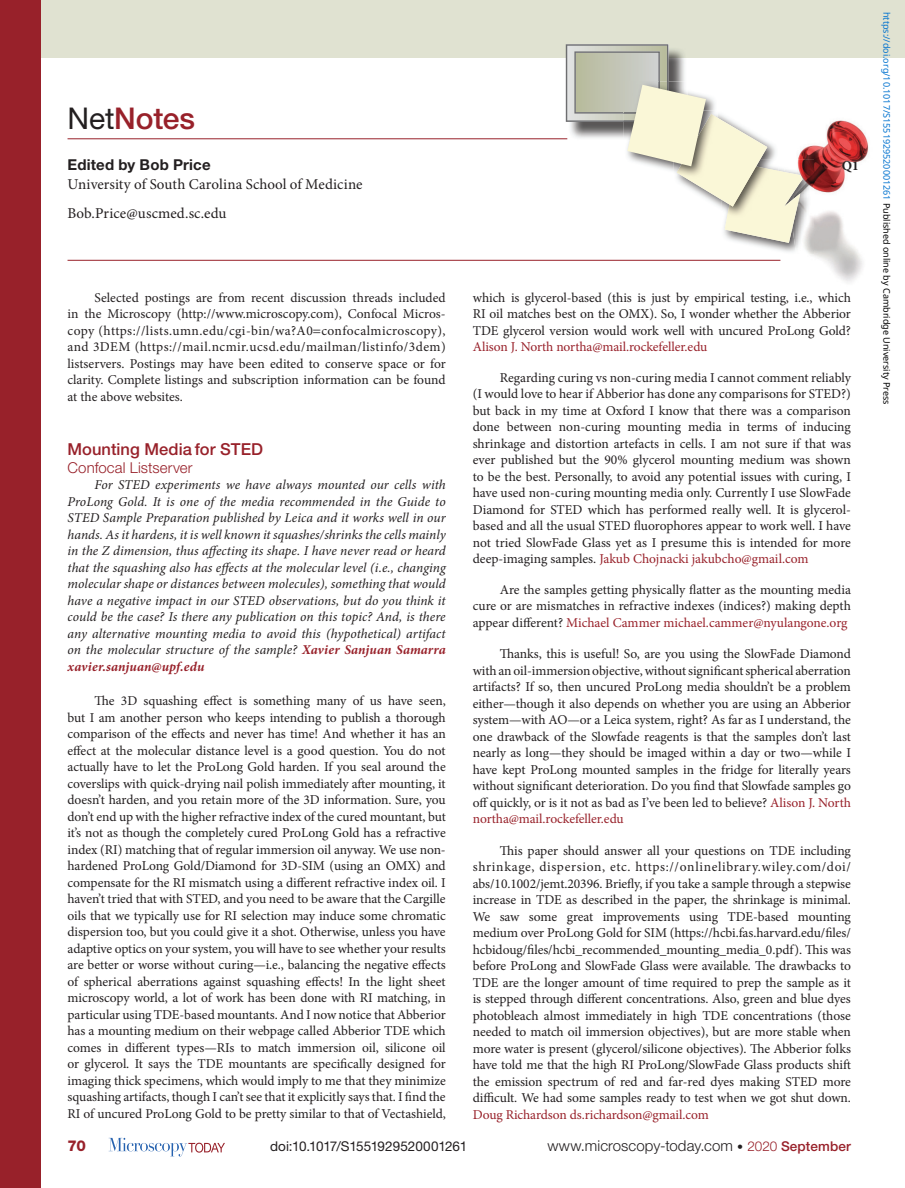
<style>
.page{position:relative;width:905px;height:1188px;background:#fff}
.page>*{position:absolute;margin:0;border:0;box-sizing:border-box;transform-origin:0 0}
.t1{font:500 30px "Helvetica Neue LT Std";letter-spacing:-.005em;color:#98212a}
.t2{font:500 16.5px "Helvetica Neue LT Std";color:#98212a}
.t3{font:15px/28.5px "Minion Pro";letter-spacing:.005em;color:#231f20}
.t4{font:300 15px "Helvetica Neue LT Std";letter-spacing:.005em;color:#231f20}
.t5{font:300 15px "Helvetica Neue LT Std";letter-spacing:.005em;color:#98212a}
.t6{font:700 15px "Helvetica Neue LT Std";letter-spacing:.01em;color:#231f20}
.t7{font:800 15px "Helvetica Neue LT Std";color:#98212a}
.t8{font:13.5px/16.5px "Minion Pro";letter-spacing:-.005em;color:#231f20;text-align:justify}
.t9{font:italic 13.5px/16.5px "Minion Pro";color:#231f20;text-align:justify}
.t10{font:13.5px "Minion Pro";letter-spacing:-.01em;color:#98212a}
.t11{font:13.5px "Helvetica Neue LT Std";letter-spacing:-.01em;color:#231f20}
.t12{font:700 13.5px "Minion Pro";color:#231f20}
.t13{font:9px "Noto Sans";color:#0172cf}
.s1{font-weight:400;color:#231f20}
.s2{font-weight:700;color:#98212a}
.s3{color:#98212a}
.s4{font-size:12px}
.s5{font-size:13.5px;color:#98212a}
.s6{font-weight:500;font-size:13.5px;color:#98212a}
.s7{color:#000}
</style>
<div class="page">
<svg style="left:109px;top:1138px;width:116px;height:18px"></svg>
<div style="left:0;top:0;width:904px;height:58px;background:#e0e2d1"></div>
<img style="left:778px;top:120px;width:91px;height:162px">
<img style="left:745px;top:243px;width:38px;height:12px">
<img style="left:783px;top:159px;width:31px;height:96px">
<svg style="left:566px;top:44px;width:236px;height:199px"></svg>
<div style="left:0;top:0;width:40px;height:1188px;background:#98212a"></div>
<hr style="left:68px;top:138px;width:499px;height:1px;background:#98212a">
<hr style="left:68px;top:260px;width:712px;height:1px;background:#98212a">
<h1 class="t1" style="left:68px;top:101px;width:129px"><span class="s1">Net</span>Notes</h1>
<p class="t6" style="left:68px;top:155px;width:145px">Edited by Bob Price</p>
<p class="t3" style="left:68px;top:170px;width:296px">University of South Carolina School of Medicine<br>Bob.Price@uscmed.sc.edu</p>
<p class="t12" style="left:841px;top:157px;width:18px">Q1</p>
<p class="t8" style="left:68px;top:289px;width:380px;text-indent:27px">Selected postings are from recent discussion threads included in the Microscopy (http://www.microscopy.com), Confocal Micros&shy;copy (https://lists.umn.edu/cgi-bin/wa?A0 confocalmicroscopy), and 3DEM (https://mail.ncmir.ucsd.edu/mailman/listinfo/3dem) listservers. Postings may have been edited to conserve space or for clarity. Complete listings and subscription information can be found at the above websites.</p>
<p class="t2" style="left:68px;top:439px;width:197px">Mounting Media for STED</p>
<p class="t5" style="left:68px;top:458px;width:127px">Confocal Listserver</p>
<p class="t9" style="left:68px;top:477px;width:380px;text-indent:27px">For STED experiments we have always mounted our cells with ProLong Gold. It is one of the media recommended in the Guide to STED Sample Preparation published by Leica and it works well in our hands. As it hardens, it is well known it squashes/shrinks the cells mainly in the Z dimension, thus affecting its shape. I have never read or heard that the squashing also has effects at the molecular level (i.e., changing molecular shape or distances between molecules), something that would have a negative impact in our STED observations, but do you think it could be the case? Is there any publication on this topic? And, is there any alternative mounting media to avoid this (hypothetical) artifact on the molecular structure of the sample? <span class="s2">Xavier Sanjuan Samarra xavier.sanjuan@upf.edu</span></p>
<p class="t8" style="left:68px;top:693px;width:380px;text-indent:27px">The 3D squashing effect is something many of us have seen, but I am another person who keeps intending to publish a thorough comparison of the effects and never has time! And whether it has an effect at the molecular distance level is a good question. You do not actually have to let the ProLong Gold harden. If you seal around the coverslips with quick-drying nail polish immediately after mounting, it doesn’t harden, and you retain more of the 3D information. Sure, you don’t end up with the higher refractive index of the cured mountant, but it’s not as though the completely cured ProLong Gold has a refractive index (RI) matching that of regular immersion oil anyway. We use non&shy;hardened ProLong Gold/Diamond for 3D-SIM (using an OMX) and compensate for the RI mismatch using a different refractive index oil. I haven’t tried that with STED, and you need to be aware that the Cargille oils that we typically use for RI selection may induce some chromatic dispersion too, but you could give it a shot. Otherwise, unless you have adaptive optics on your system, you will have to see whether your results are better or worse without curing—i.e., balancing the negative effects of spherical aberrations against squashing effects! In the light sheet microscopy world, a lot of work has been done with RI matching, in particular using TDE-based mountants. And I now notice that Abberior has a mounting medium on their webpage called Abberior TDE which comes in different types—RIs to match immersion oil, silicone oil or glycerol. It says the TDE mountants are specifically designed for imaging thick specimens, which would imply to me that they minimize squashing artifacts, though I can’t see that it explicitly says that. I find the RI of uncured ProLong Gold to be pretty similar to that of Vectashield,</p>
<p class="t8" style="left:472px;top:289px;width:380px">which is glycerol-based (this is just by empirical testing, i.e., which RI oil matches best on the OMX). So, I wonder whether the Abberior TDE glycerol version would work well with uncured ProLong Gold?</p>
<p class="t10" style="left:472px;top:338px;width:236px">Alison J. North northa@mail.rockefeller.edu</p>
<p class="t8" style="left:472px;top:369px;width:380px;text-indent:27px">Regarding curing vs non-curing media I cannot comment reliably (I would love to hear if Abberior has done any comparisons for STED?) but back in my time at Oxford I know that there was a comparison done between non-curing mounting media in terms of inducing shrinkage and distortion artefacts in cells. I am not sure if that was ever published but the 90% glycerol mounting medium was shown to be the best. Personally, to avoid any potential issues with curing, I have used non-curing mounting media only. Currently I use SlowFade Diamond for STED which has performed really well. It is glycerol&shy;based and all the usual STED fluorophores appear to work well. I have not tried SlowFade Glass yet as I presume this is intended for more deep-imaging samples. <span class="s3">Jakub Chojnacki jakubcho@gmail.com</span></p>
<p class="t8" style="left:472px;top:581px;width:379px;text-indent:27px">Are the samples getting physically flatter as the mounting media cure or are mismatches in refractive indexes (indices?) making depth appear different? <span class="s3">Michael Cammer michael.cammer@nyulangone.org</span></p>
<p class="t8" style="left:472px;top:646px;width:380px;text-indent:27px">Thanks, this is useful! So, are you using the SlowFade Diamond with an oil-immersion objective, without significant spherical aberration artifacts? If so, then uncured ProLong media shouldn’t be a problem either—though it also depends on whether you are using an Abberior system—with AO—or a Leica system, right? As far as I understand, the one drawback of the Slowfade reagents is that the samples don’t last nearly as long—they should be imaged within a day or two—while I have kept ProLong mounted samples in the fridge for literally years without significant deterioration. Do you find that Slowfade samples go off quickly, or is it not as bad as I’ve been led to believe? <span class="s3">Alison J. North northa@mail.rockefeller.edu</span></p>
<p class="t8" style="left:472px;top:842px;width:380px;text-indent:27px">This paper should answer all your questions on TDE including shrinkage, dispersion, etc. https://onlinelibrary.wiley.com/doi/ abs/10.1002/jemt.20396. Briefly, if you take a sample through a stepwise increase in TDE as described in the paper, the shrinkage is minimal.<br>We saw some great improvements using TDE-based mounting medium over ProLong Gold for SIM (https://hcbi.fas.harvard.edu/files/ hcbidoug/files/hcbi_recommended_mounting_media_0.pdf). This was before ProLong and SlowFade Glass were available. The drawbacks to TDE are the longer amount of time required to prep the sample as it is stepped through different concentrations. Also, green and blue dyes photobleach almost immediately in high TDE concentrations (those needed to match oil immersion objectives), but are more stable when more water is present (glycerol/silicone objectives). The Abberior folks have told me that the high RI ProLong/SlowFade Glass products shift the emission spectrum of red and far-red dyes making STED more difficult. We had some samples ready to test when we got shut down.</p>
<p class="t10" style="left:472px;top:1105px;width:238px">Doug Richardson ds.richardson@gmail.com</p>
<p class="t7" style="left:68px;top:1137px;width:20px">70</p>
<p class="t11" style="left:270px;top:1138px;width:199px">doi:10.1017/S1551929520001261</p>
<p class="t4" style="left:547px;top:1137px;width:305px">www.microscopy-today.com <span class="s4">•</span> <span class="s5">2020</span> <span class="s6">September</span></p>
<p class="t13" style="left:893px;top:12px;width:394px;rotate:90deg">https://doi.org/10.1017/S1551929520001261 <span class="s7">Published online by Cambridge University Press</span></p>
</div>
